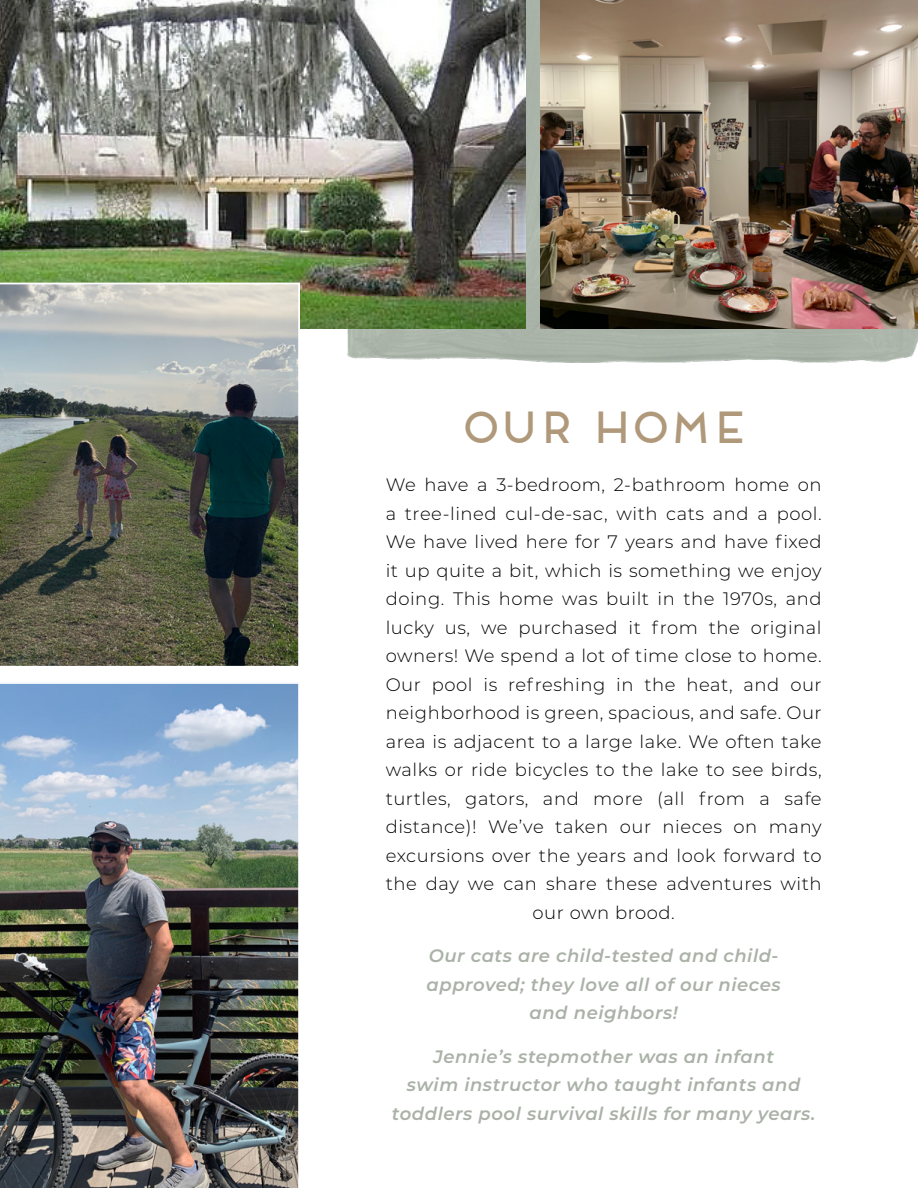
<style>
.page{position:relative;width:918px;height:1188px;background:#fff}
.page>*{position:absolute;margin:0;border:0;box-sizing:border-box;transform-origin:0 0}
.t1{font:45px "Frontage";letter-spacing:-.175em;color:#b0997a}
.t2{font:300 18px/28.5px "Montserrat";letter-spacing:.03em;color:#000;text-align:center}
.t3{font:italic 600 18px/28.5px "Montserrat";letter-spacing:.03em;color:#aab2a8;text-align:center}
</style>
<div class="page">
<img style="left:348px;top:0;width:570px;height:362px">
<img style="left:0;top:0;width:525px;height:329px">
<img style="left:0;top:283px;width:300px;height:383px">
<img style="left:0;top:683px;width:299px;height:505px">
<img style="left:540px;top:0;width:378px;height:329px">
<h1 class="t1" style="left:457px;top:400px;width:295px">OUR HOME</h1>
<p class="t2" style="left:386px;top:470px;width:438px">We have a 3-bedroom, 2-bathroom home on a tree-lined cul-de-sac, with cats and a pool.<br>We have lived here for 7 years and have fixed it up quite a bit, which is something we enjoy doing. This home was built in the 1970s, and lucky us, we purchased it from the original owners! We spend a lot of time close to home.<br>Our pool is refreshing in the heat, and our neighborhood is green, spacious, and safe. Our area is adjacent to a large lake. We often take walks or ride bicycles to the lake to see birds, turtles, gators, and more (all from a safe distance)! We’ve taken our nieces on many excursions over the years and look forward to the day we can share these adventures with our own brood.</p>
<p class="t3" style="left:427px;top:941px;width:356px">Our cats are child-tested and child&shy;approved; they love all of our nieces and neighbors!</p>
<p class="t3" style="left:392px;top:1041px;width:425px">Jennie’s stepmother was an infant<br>swim instructor who taught infants and toddlers pool survival skills for many years.</p>
</div>
